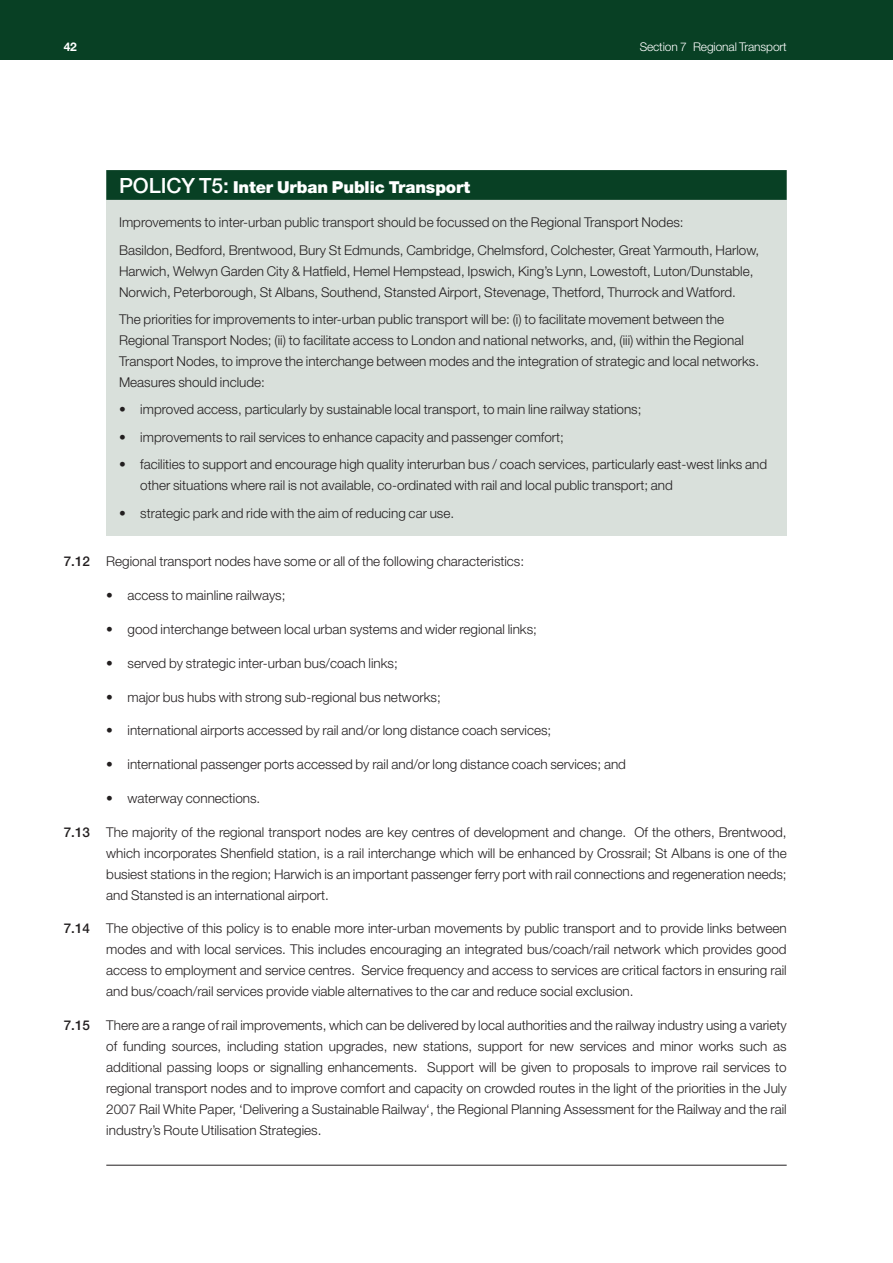
<style>
.page{position:relative;width:893px;height:1263px;background:#fff}
.page>*{position:absolute;margin:0;border:0;box-sizing:border-box;transform-origin:0 0}
.t1{font:900 16.5px "Helvetica Neue";letter-spacing:-.005em;color:#fff}
.t2{font:300 13.5px/21px "Helvetica Neue";color:#231f20}
.t3{font:300 12px "Helvetica Neue";letter-spacing:-.01em;color:#fff}
.t4{font:700 12px "Helvetica Neue";color:#fff}
.s1{font-weight:500;font-size:21px}
.s2{font-weight:500}
</style>
<div class="page">
<div style="left:0;top:0;width:893px;height:60px;background:#084024"></div>
<div style="left:106px;top:170px;width:681px;height:366px;background:#d9e0db"></div>
<div style="left:106px;top:170px;width:681px;height:30px;background:#084024"></div>
<hr style="left:106px;top:1165px;width:681px;height:1px;background:#231f20">
<p class="t4" style="left:64px;top:43px;width:15px">42</p>
<p class="t3" style="left:640px;top:43px;width:149px">Section 7 Regional Transport</p>
<p class="t1" style="left:119px;top:182px;width:353px"><span class="s1">POLICY T5:</span> Inter Urban Public Transport</p>
<p class="t2" style="left:119px;top:210px;width:642px;line-height:27.5px">Improvements to inter-urban public transport should be focussed on the Regional Transport Nodes:<br>Basildon, Bedford, Brentwood, Bury St Edmunds, Cambridge, Chelmsford, Colchester, Great Yarmouth, Harlow,</p>
<p class="t2" style="left:119px;top:262px;width:636px">Harwich, Welwyn Garden City &amp; Hatfield, Hemel Hempstead, Ipswich, King’s Lynn, Lowestoft, Luton/Dunstable,<br>Norwich, Peterborough, St Albans, Southend, Stansted Airport, Stevenage, Thetford, Thurrock and Watford.</p>
<p class="t2" style="left:119px;top:310px;width:641px">The priorities for improvements to inter-urban public transport will be: (i) to facilitate movement between the Regional Transport Nodes; (ii) to facilitate access to London and national networks, and, (iii) within the Regional Transport Nodes, to improve the interchange between modes and the integration of strategic and local networks.<br>Measures should include:</p>
<p class="t2" style="left:119px;top:400px;width:524px">• improved access, particularly by sustainable local transport, to main line railway stations;</p>
<p class="t2" style="left:119px;top:428px;width:446px">• improvements to rail services to enhance capacity and passenger comfort;</p>
<p class="t2" style="left:140px;top:455px;width:628px;text-indent:-21px">• facilities to support and encourage high quality interurban bus / coach services, particularly east-west links and other situations where rail is not available, co-ordinated with rail and local public transport; and</p>
<p class="t2" style="left:119px;top:503px;width:337px">• strategic park and ride with the aim of reducing car use.</p>
<p class="t2" style="left:64px;top:552px;width:462px"><span class="s2">7.12</span> Regional transport nodes have some or all of the following characteristics:</p>
<p class="t2" style="left:106px;top:586px;width:181px">• access to mainline railways;</p>
<p class="t2" style="left:106px;top:620px;width:432px">• good interchange between local urban systems and wider regional links;</p>
<p class="t2" style="left:106px;top:654px;width:293px">• served by strategic inter-urban bus/coach links;</p>
<p class="t2" style="left:106px;top:687px;width:336px">• major bus hubs with strong sub-regional bus networks;</p>
<p class="t2" style="left:106px;top:721px;width:447px">• international airports accessed by rail and/or long distance coach services;</p>
<p class="t2" style="left:106px;top:755px;width:521px">• international passenger ports accessed by rail and/or long distance coach services; and</p>
<p class="t2" style="left:106px;top:789px;width:156px">• waterway connections.</p>
<p class="t2" style="left:106px;top:822px;width:682px;text-align:justify;text-indent:-43px"><span class="s2">7.13</span> The majority of the regional transport nodes are key centres of development and change. Of the others, Brentwood, which incorporates Shenfield station, is a rail interchange which will be enhanced by Crossrail; St Albans is one of the busiest stations in the region; Harwich is an important passenger ferry port with rail connections and regeneration needs; and Stansted is an international airport.</p>
<p class="t2" style="left:106px;top:919px;width:682px;text-align:justify;text-indent:-43px"><span class="s2">7.14</span> The objective of this policy is to enable more inter-urban movements by public transport and to provide links between modes and with local services. This includes encouraging an integrated bus/coach/rail network which provides good access to employment and service centres. Service frequency and access to services are critical factors in ensuring rail and bus/coach/rail services provide viable alternatives to the car and reduce social exclusion.</p>
<p class="t2" style="left:106px;top:1016px;width:682px;text-align:justify;text-indent:-43px"><span class="s2">7.15</span> There are a range of rail improvements, which can be delivered by local authorities and the railway industry using a variety of funding sources, including station upgrades, new stations, support for new services and minor works such as additional passing loops or signalling enhancements. Support will be given to proposals to improve rail services to regional transport nodes and to improve comfort and capacity on crowded routes in the light of the priorities in the July 2007 Rail White Paper, ‘Delivering a Sustainable Railway‘, the Regional Planning Assessment for the Railway and the rail industry’s Route Utilisation Strategies.</p>
</div>
